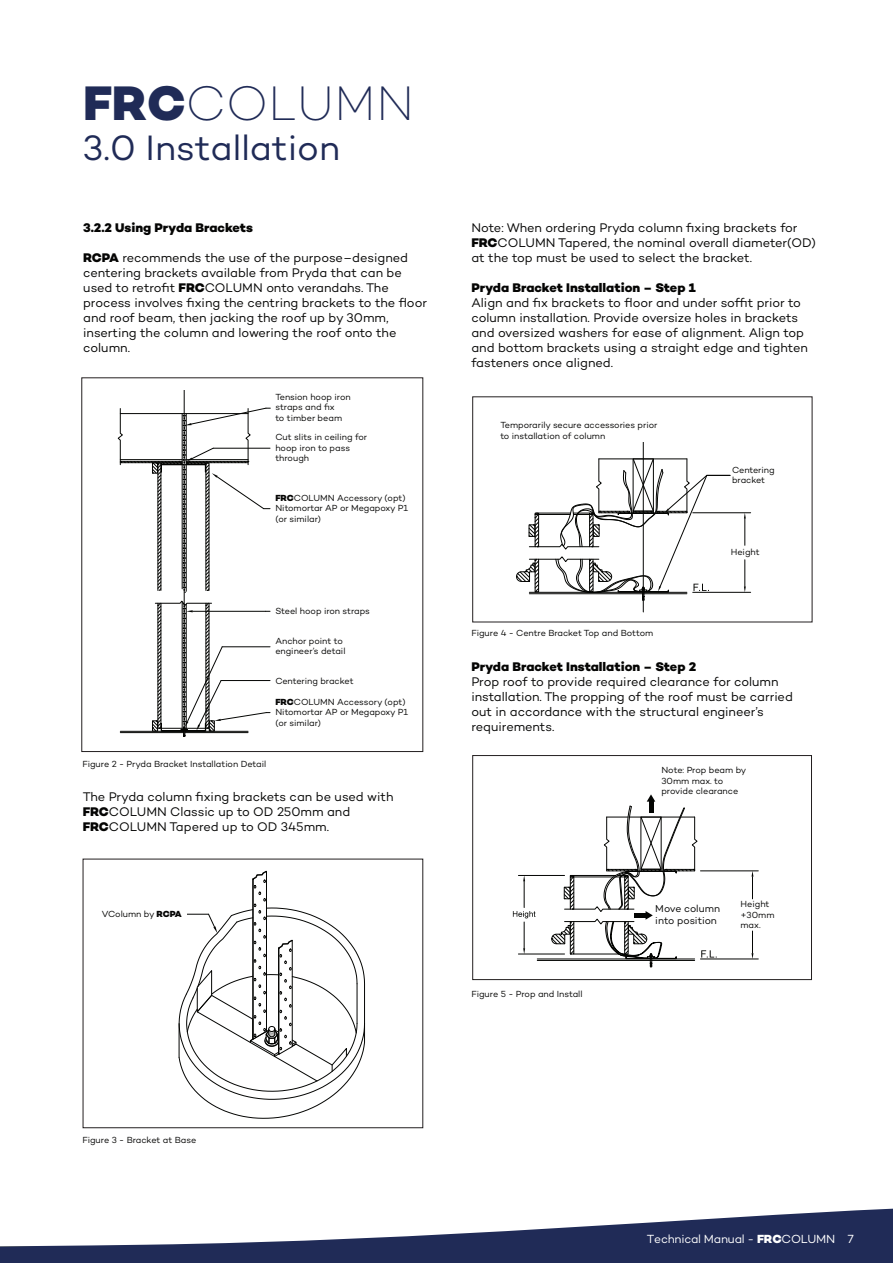
<style>
.page{position:relative;width:893px;height:1263px;background:#fff}
.page>*{position:absolute;margin:0;border:0;box-sizing:border-box;transform-origin:0 0}
.t1{font:200 49.35px "Campton";color:#202b57}
.t2{font:36px "Campton";color:#202b57}
.t3{font:12.75px/15px "Campton";letter-spacing:-.005em;color:#050504}
.t4{font:800 12.75px "Campton";color:#050504}
.t5{font:12px "Campton";letter-spacing:-.02em;color:#fff}
.t6{font:10.35px/12px "Campton";color:#050504}
.t7{font:9px/10.5px "Campton";letter-spacing:-.005em;color:#050504}
.s1{font-weight:800}
</style>
<div class="page">
<svg style="left:0;top:1208px;width:893px;height:55px;fill:#202b57"></svg>
<svg style="left:117px;top:391px;width:154px;height:345px"></svg>
<svg style="left:111px;top:870px;width:282px;height:259px"></svg>
<div style="left:111px;top:897px;width:75px;height:35px;background:#fff"></div>
<svg style="left:516px;top:442px;width:235px;height:171px"></svg>
<div style="left:732px;top:466px;width:42px;height:20px;background:#fff"></div>
<div style="left:730px;top:547px;width:37px;height:11px;background:#fff"></div>
<div style="left:472px;top:755px;width:340px;height:225px;border:1px solid #231f20"></div>
<svg style="left:512px;top:794px;width:247px;height:174px"></svg>
<div style="left:660px;top:766px;width:96px;height:40px;background:#fff"></div>
<div style="left:655px;top:902px;width:64px;height:25px;background:#fff"></div>
<div style="left:737px;top:901px;width:32px;height:28px;background:#fff"></div>
<h1 class="t1" style="left:83px;top:73px;width:333px"><span class="s1">FRC</span>COLUMN</h1>
<h2 class="t2" style="left:83px;top:125px;width:259px">3.0 Installation</h2>
<p class="t4" style="left:83px;top:219px;width:171px">3.2.2 Using Pryda Brackets</p>
<p class="t3" style="left:83px;top:249px;width:345px"><span class="s1">RCPA</span> recommends the use of the purpose–designed centering brackets available from Pryda that can be used to retrofit <span class="s1">FRC</span>COLUMN onto verandahs. The process involves fixing the centring brackets to the floor and roof beam, then jacking the roof up by 30mm, inserting the column and lowering the roof onto the column.</p>
<p class="t7" style="left:275px;top:391px;width:77px">Tension hoop iron straps and fix<br>to timber beam</p>
<p class="t7" style="left:275px;top:432px;width:93px">Cut slits in ceiling for hoop iron to pass through</p>
<p class="t7" style="left:275px;top:492px;width:134px"><span class="s1">FRC</span>COLUMN Accessory (opt)<br>Nitomortar AP or Megapoxy P1 (or similar)</p>
<p class="t7" style="left:275px;top:605px;width:96px">Steel hoop iron straps</p>
<p class="t7" style="left:275px;top:635px;width:72px">Anchor point to engineer’s detail</p>
<p class="t7" style="left:275px;top:675px;width:80px">Centering bracket</p>
<p class="t7" style="left:275px;top:696px;width:134px"><span class="s1">FRC</span>COLUMN Accessory (opt)<br>Nitomortar AP or Megapoxy P1 (or similar)</p>
<p class="t7" style="left:82px;top:758px;width:185px">Figure 2 - Pryda Bracket Installation Detail</p>
<p class="t3" style="left:83px;top:789px;width:312px">The Pryda column fixing brackets can be used with<br><span class="s1">FRC</span>COLUMN Classic up to OD 250mm and<br><span class="s1">FRC</span>COLUMN Tapered up to OD 345mm.</p>
<p class="t7" style="left:102px;top:908px;width:82px">VColumn by <span class="s1">RCPA</span></p>
<p class="t3" style="left:471px;top:219px;width:346px">Note: When ordering Pryda column fixing brackets for<br><span class="s1">FRC</span>COLUMN Tapered, the nominal overall diameter(OD) at the top must be used to select the bracket.</p>
<p class="t4" style="left:471px;top:279px;width:226px">Pryda Bracket Installation – Step 1</p>
<p class="t3" style="left:471px;top:294px;width:338px">Align and fix brackets to floor and under soffit prior to column installation. Provide oversize holes in brackets and oversized washers for ease of alignment. Align top and bottom brackets using a straight edge and tighten fasteners once aligned.</p>
<p class="t7" style="left:500px;top:420px;width:158px">Temporarily secure accessories prior to installation of column</p>
<p class="t7" style="left:732px;top:464px;width:44px">Centering bracket</p>
<p class="t7" style="left:731px;top:546px;width:30px">Height</p>
<p class="t7" style="left:471px;top:627px;width:183px">Figure 4 - Centre Bracket Top and Bottom</p>
<p class="t4" style="left:471px;top:658px;width:226px">Pryda Bracket Installation – Step 2</p>
<p class="t3" style="left:471px;top:673px;width:323px">Prop roof to provide required clearance for column installation. The propping of the roof must be carried out in accordance with the structural engineer’s requirements.</p>
<p class="t7" style="left:661px;top:765px;width:86px">Note: Prop beam by<br>30mm max. to provide clearance</p>
<p class="t7" style="left:471px;top:988px;width:113px">Figure 5 - Prop and Install</p>
<p class="t6" style="left:655px;top:902px;width:66px">Move column into position</p>
<p class="t7" style="left:740px;top:899px;width:35px">Height +30mm max.</p>
<p class="t7" style="left:82px;top:1134px;width:115px">Figure 3 - Bracket at Base</p>
<p class="t5" style="left:647px;top:1231px;width:209px">Technical Manual - <span class="s1">FRC</span>COLUMN 7</p>
</div>
